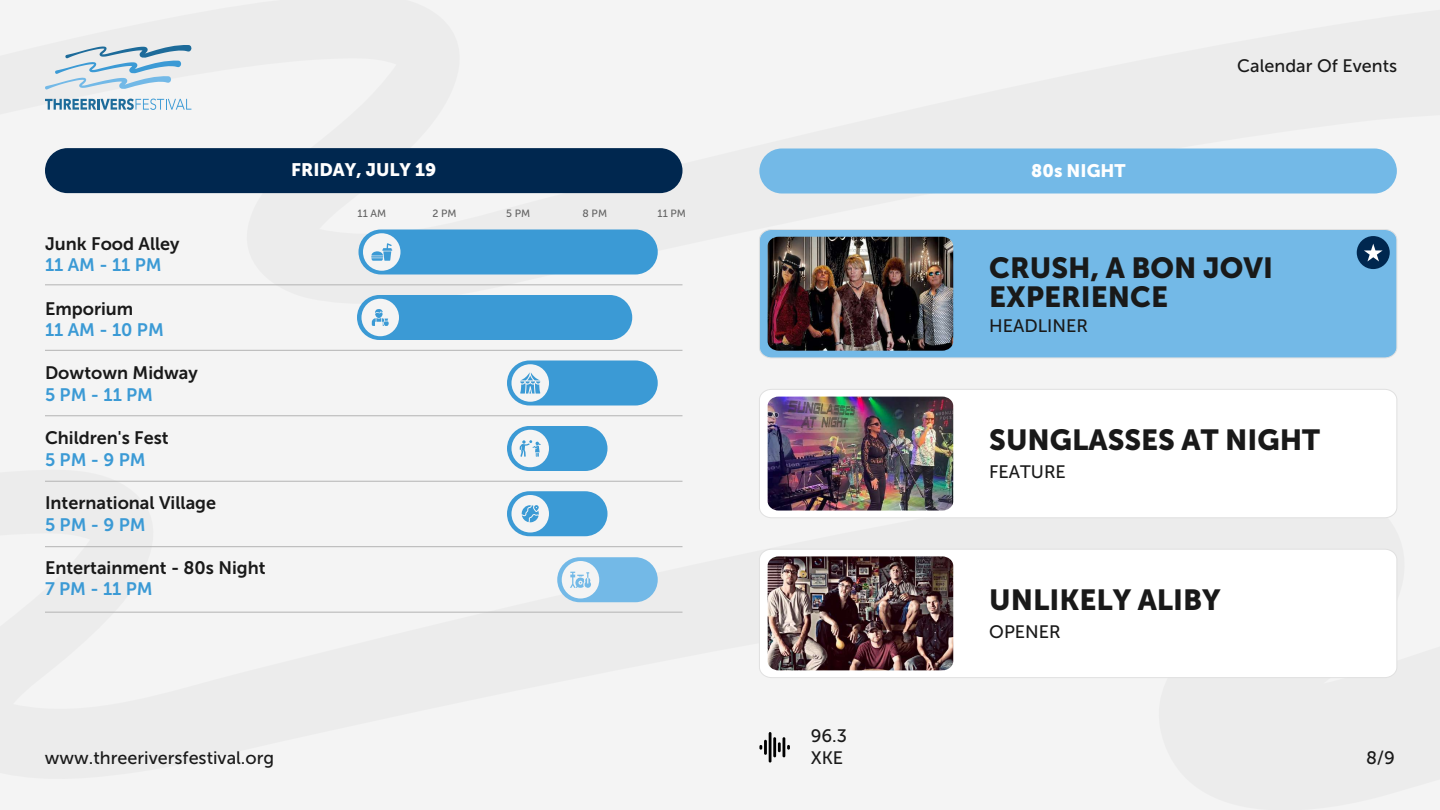
<style>
.page{position:relative;width:1440px;height:810px;background:#f4f4f4}
.page>*{position:absolute;margin:0;border:0;box-sizing:border-box;transform-origin:0 0}
.t1{font:28.95px/29px "Museo Sans 900";color:#191919}
.t2{font:18px "Museo Sans 700";color:#191919}
.t3{font:18px/21.6px "Museo Sans 500";color:#191919}
.t4{font:18px "Museo Sans 700";color:#3b9ad5}
.t5{font:18px "Museo Sans 900";color:#fff}
.t6{font:10.5px "Museo Sans 500";color:#636363}
</style>
<div class="page">
<svg style="left:45px;top:98px;width:1352px;height:253px"></svg>
<svg style="left:759px;top:732px;width:31px;height:31px"></svg>
<svg style="left:45px;top:45px;width:147px;height:45px"></svg>
<svg style="left:45px;top:99px;width:146px;height:11px"></svg>
<div style="left:45px;top:148px;width:637px;height:45px;background:#00274f;border-radius:22px"></div>
<div style="left:759px;top:148px;width:638px;height:46px;background:#73b9e7;border-radius:22px"></div>
<div style="left:759px;top:548px;width:639px;height:130px;background:#fff"></div>
<img style="left:768px;top:556px;width:185px;height:114px">
<div style="left:759px;top:389px;width:638px;height:130px;background:#fff"></div>
<img style="left:768px;top:397px;width:185px;height:114px">
<div style="left:759px;top:229px;width:638px;height:129px;background:#73b9e7"></div>
<img style="left:768px;top:237px;width:185px;height:114px">
<div style="left:1357px;top:236px;width:33px;height:33px;background:#00274f;border-radius:50%"></div>
<svg style="left:1364px;top:244px;width:19px;height:17px"></svg>
<hr style="left:45px;top:284px;width:637px;height:1px;background:#b3b3b3">
<hr style="left:45px;top:350px;width:637px;height:1px;background:#b3b3b3">
<hr style="left:45px;top:415px;width:637px;height:1px;background:#b3b3b3">
<hr style="left:45px;top:481px;width:637px;height:1px;background:#b3b3b3">
<hr style="left:45px;top:546px;width:637px;height:1px;background:#b3b3b3">
<hr style="left:45px;top:612px;width:637px;height:1px;background:#b3b3b3">
<div style="left:358px;top:230px;width:300px;height:44px;background:#3b9ad5;border-radius:22px"></div>
<div style="left:363px;top:233px;width:37px;height:38px;background:#f4f4f4;border-radius:50%"></div>
<svg style="left:371px;top:243px;width:21px;height:18px"></svg>
<div style="left:357px;top:295px;width:275px;height:45px;background:#3b9ad5;border-radius:22px"></div>
<div style="left:362px;top:299px;width:37px;height:37px;background:#f4f4f4;border-radius:50%"></div>
<svg style="left:372px;top:309px;width:17px;height:17px"></svg>
<div style="left:507px;top:361px;width:151px;height:45px;background:#3b9ad5;border-radius:22px"></div>
<div style="left:512px;top:364px;width:37px;height:38px;background:#f4f4f4;border-radius:50%"></div>
<svg style="left:520px;top:372px;width:20px;height:22px"></svg>
<div style="left:557px;top:557px;width:101px;height:45px;background:#73b9e7;border-radius:22px"></div>
<div style="left:562px;top:561px;width:37px;height:37px;background:#f4f4f4;border-radius:50%"></div>
<svg style="left:570px;top:572px;width:21px;height:16px"></svg>
<div style="left:507px;top:426px;width:101px;height:45px;background:#3b9ad5;border-radius:22px"></div>
<div style="left:512px;top:430px;width:37px;height:37px;background:#f4f4f4;border-radius:50%"></div>
<svg style="left:520px;top:440px;width:21px;height:17px"></svg>
<div style="left:507px;top:491px;width:101px;height:45px;background:#3b9ad5;border-radius:22px"></div>
<div style="left:512px;top:495px;width:37px;height:37px;background:#f4f4f4;border-radius:50%"></div>
<svg style="left:521px;top:505px;width:18px;height:17px"></svg>
<p class="t3" style="left:1237px;top:55px;width:161px">Calendar Of Events</p>
<p class="t2" style="left:45px;top:234px;width:136px">Junk Food Alley</p>
<p class="t4" style="left:45px;top:255px;width:118px">11 AM - 11 PM</p>
<p class="t2" style="left:45px;top:298px;width:90px">Emporium</p>
<p class="t4" style="left:45px;top:320px;width:120px">11 AM - 10 PM</p>
<p class="t2" style="left:45px;top:363px;width:154px">Dowtown Midway</p>
<p class="t4" style="left:45px;top:385px;width:110px">5 PM - 11 PM</p>
<p class="t2" style="left:45px;top:428px;width:125px">Children's Fest</p>
<p class="t4" style="left:45px;top:450px;width:102px">5 PM - 9 PM</p>
<p class="t2" style="left:45px;top:493px;width:173px">International Village</p>
<p class="t4" style="left:45px;top:514px;width:102px">5 PM - 9 PM</p>
<p class="t2" style="left:45px;top:558px;width:222px">Entertainment - 80s Night</p>
<p class="t4" style="left:45px;top:579px;width:109px">7 PM - 11 PM</p>
<p class="t5" style="left:291px;top:160px;width:147px">FRIDAY, JULY 19</p>
<p class="t5" style="left:1031px;top:160px;width:96px">80s NIGHT</p>
<p class="t6" style="left:358px;top:207px;width:30px">11 AM</p>
<p class="t6" style="left:433px;top:207px;width:26px">2 PM</p>
<p class="t6" style="left:506px;top:207px;width:26px">5 PM</p>
<p class="t6" style="left:583px;top:207px;width:26px">8 PM</p>
<p class="t6" style="left:658px;top:207px;width:30px">11 PM</p>
<h1 class="t1" style="left:989px;top:254px;width:285px">CRUSH, A BON JOVI<br>EXPERIENCE</h1>
<p class="t3" style="left:989px;top:315px;width:100px">HEADLINER</p>
<h1 class="t1" style="left:989px;top:426px;width:332px">SUNGLASSES AT NIGHT</h1>
<p class="t3" style="left:989px;top:461px;width:78px">FEATURE</p>
<h1 class="t1" style="left:989px;top:585px;width:233px">UNLIKELY ALIBY</h1>
<p class="t3" style="left:989px;top:621px;width:73px">OPENER</p>
<p class="t3" style="left:811px;top:725px;width:38px">96.3<br>XKE</p>
<p class="t3" style="left:45px;top:747px;width:231px">www.threeriversfestival.org</p>
<p class="t3" style="left:1366px;top:747px;width:30px">8/9</p>
</div>
